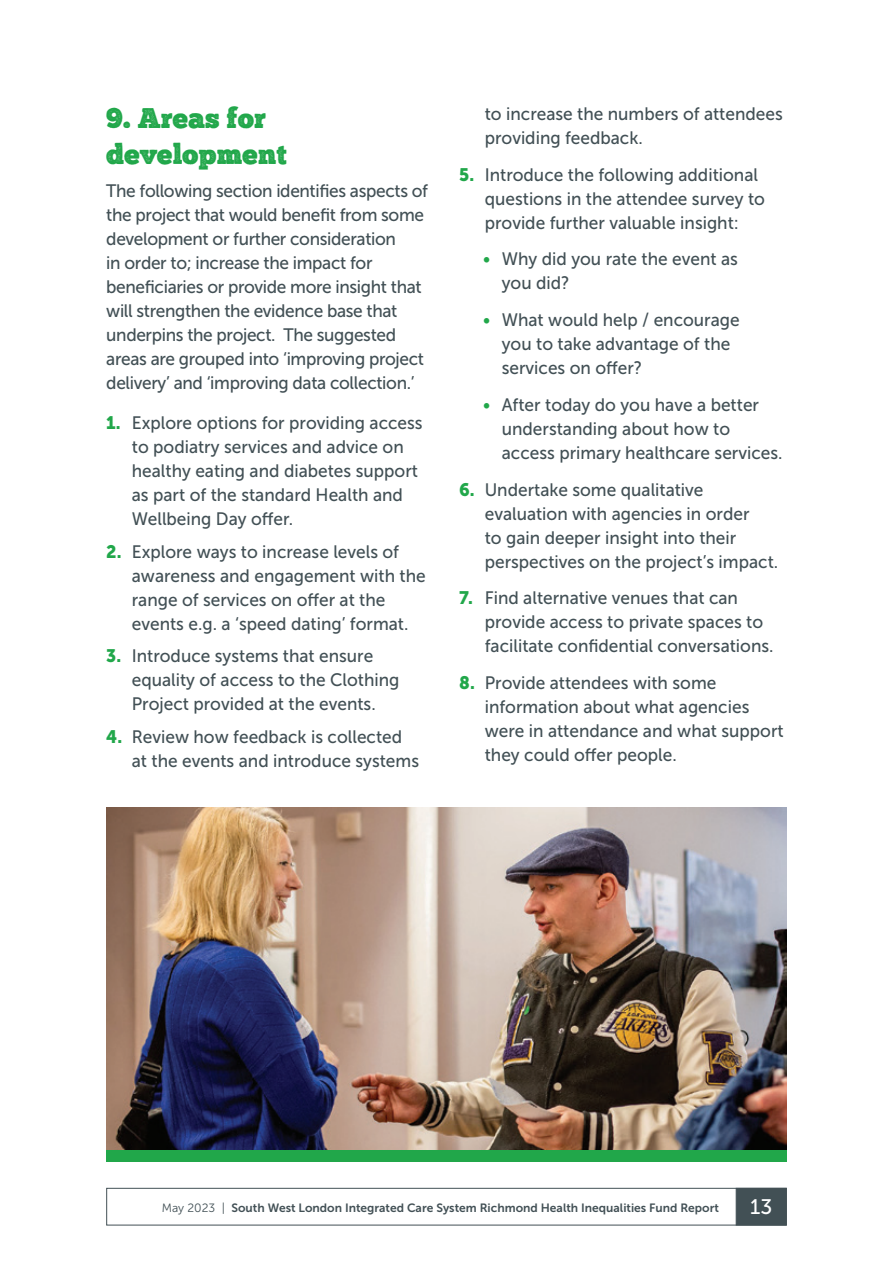
<style>
.page{position:relative;width:893px;height:1263px;background:#fff}
.page>*{position:absolute;margin:0;border:0;box-sizing:border-box;transform-origin:0 0}
.t1{font:28.5px/36px "Chunk Five Print";color:#21a74a}
.t2{font:21px "Museo Sans 500";color:#fff}
.t3{font:18px/24px "Museo Sans 500";color:#425055;scale:.96 1}
.t4{font:18px/24px "Museo Sans 500";letter-spacing:-.02em;color:#425055;scale:.96 1}
.t5{font:12px "Museo Sans 700";color:#425055}
.s1{font-family:"Museo Sans 900";color:#21a74a}
.s2{color:#21a74a}
.s3{font-family:"Museo Sans 300"}
</style>
<div class="page">
<div style="left:106px;top:1188px;width:681px;height:37px;border:1px solid #425055"></div>
<div style="left:736px;top:1188px;width:51px;height:37px;background:#425055"></div>
<img style="left:106px;top:808px;width:681px;height:343px">
<div style="left:106px;top:1151px;width:681px;height:11px;background:#21a74a"></div>
<h1 class="t1" style="left:106px;top:101px;width:182px">9. Areas for development</h1>
<p class="t4" style="left:106px;top:179px;width:337px">The following section identifies aspects of the project that would benefit from some development or further consideration<br>in order to; increase the impact for beneficiaries or provide more insight that will strengthen the evidence base that underpins the project. The suggested areas are grouped into ‘improving project delivery’ and ‘improving data collection.’</p>
<p class="t3" style="left:132px;top:411px;width:304px;text-indent:-26px"><span class="s1">1.</span> Explore options for providing access to podiatry services and advice on healthy eating and diabetes support as part of the standard Health and Wellbeing Day offer.</p>
<p class="t3" style="left:132px;top:540px;width:308px;text-indent:-26px"><span class="s1">2.</span> Explore ways to increase levels of awareness and engagement with the range of services on offer at the events e.g. a ‘speed dating’ format.</p>
<p class="t3" style="left:132px;top:644px;width:280px;text-indent:-26px"><span class="s1">3.</span> Introduce systems that ensure equality of access to the Clothing<br>Project provided at the events.</p>
<p class="t3" style="left:132px;top:725px;width:301px;text-indent:-26px"><span class="s1">4.</span> Review how feedback is collected at the events and introduce systems</p>
<p class="t3" style="left:485px;top:102px;width:312px">to increase the numbers of attendees providing feedback.</p>
<p class="t3" style="left:485px;top:162px;width:293px;text-indent:-26px"><span class="s1">5.</span> Introduce the following additional questions in the attendee survey to provide further valuable insight:</p>
<p class="t3" style="left:502px;top:247px;width:247px;text-indent:-19px"><span class="s2">•</span> Why did you rate the event as you did?</p>
<p class="t3" style="left:502px;top:308px;width:249px;text-indent:-19px"><span class="s2">•</span> What would help / encourage you to take advantage of the services on offer?</p>
<p class="t3" style="left:502px;top:393px;width:294px;text-indent:-19px"><span class="s2">•</span> After today do you have a better understanding about how to access primary healthcare services.</p>
<p class="t3" style="left:485px;top:477px;width:307px;text-indent:-26px"><span class="s1">6.</span> Undertake some qualitative evaluation with agencies in order<br>to gain deeper insight into their perspectives on the project’s impact.</p>
<p class="t3" style="left:485px;top:586px;width:302px;text-indent:-26px"><span class="s1">7.</span> Find alternative venues that can provide access to private spaces to facilitate confidential conversations.</p>
<p class="t3" style="left:485px;top:671px;width:313px;text-indent:-26px"><span class="s1">8.</span> Provide attendees with some information about what agencies were in attendance and what support they could offer people.</p>
<p class="t5" style="left:162px;top:1201px;width:559px"><span class="s3">May 2023 |</span> South West London Integrated Care System Richmond Health Inequalities Fund Report</p>
<p class="t2" style="left:750px;top:1195px;width:24px">13</p>
</div>
